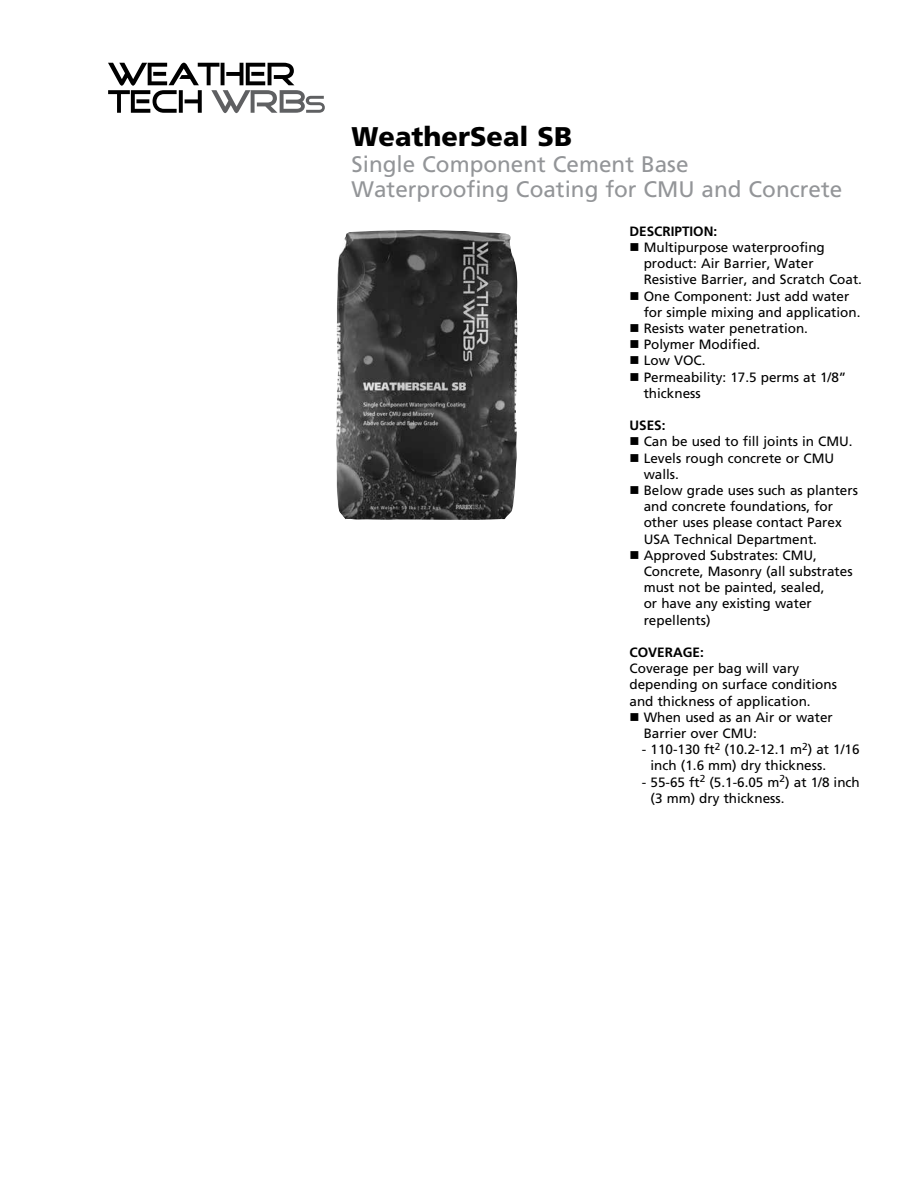
<style>
.page{position:relative;width:918px;height:1188px;background:#fff}
.page>*{position:absolute;margin:0;border:0;box-sizing:border-box;transform-origin:0 0}
.t1{font:900 27px "Frutiger LT Std";color:#000}
.t2{font:22.5px/25.5px "Frutiger LT Std";color:#939598}
.t3{font:13.5px/16.2px "Frutiger LT Std";color:#000}
.t4{font:700 13.5px "Frutiger LT Std";color:#000}
</style>
<div class="page">
<svg style="left:108px;top:63px;width:217px;height:50px"></svg>
<img style="left:336px;top:230px;width:182px;height:290px">
<h1 class="t1" style="left:352px;top:120px;width:222px">WeatherSeal SB</h1>
<h2 class="t2" style="left:352px;top:151px;width:492px">Single Component Cement Base<br>Waterproofing Coating for CMU and Concrete</h2>
<p class="t4" style="left:630px;top:223px;width:89px">DESCRIPTION:</p>
<p class="t3" style="left:644px;top:239px;width:220px;text-indent:-14px">■ Multipurpose waterproofing product: Air Barrier, Water<br>Resistive Barrier, and Scratch Coat.</p>
<p class="t3" style="left:644px;top:288px;width:218px;text-indent:-14px">■ One Component: Just add water for simple mixing and application.</p>
<p class="t3" style="left:630px;top:320px;width:180px">■ Resists water penetration.</p>
<p class="t3" style="left:630px;top:337px;width:132px">■ Polymer Modified.</p>
<p class="t3" style="left:630px;top:353px;width:78px">■ Low VOC.</p>
<p class="t3" style="left:644px;top:369px;width:204px;text-indent:-14px">■ Permeability: 17.5 perms at 1/8” thickness</p>
<p class="t4" style="left:630px;top:418px;width:38px">USES:</p>
<p class="t3" style="left:630px;top:434px;width:225px">■ Can be used to fill joints in CMU.</p>
<p class="t3" style="left:644px;top:450px;width:192px;text-indent:-14px">■ Levels rough concrete or CMU walls.</p>
<p class="t3" style="left:644px;top:482px;width:216px;text-indent:-14px">■ Below grade uses such as planters and concrete foundations, for other uses please contact Parex<br>USA Technical Department.</p>
<p class="t3" style="left:644px;top:547px;width:210px;text-indent:-14px">■ Approved Substrates: CMU,<br>Concrete, Masonry (all substrates must not be painted, sealed,<br>or have any existing water repellents)</p>
<p class="t4" style="left:630px;top:644px;width:76px">COVERAGE:</p>
<p class="t3" style="left:630px;top:661px;width:209px">Coverage per bag will vary depending on surface conditions and thickness of application.</p>
<p class="t3" style="left:644px;top:709px;width:191px;text-indent:-14px">■ When used as an Air or water<br>Barrier over CMU:</p>
<p class="t3" style="left:651px;top:742px;width:210px;text-indent:-9px">- 110-130 ft<sup>2</sup> (10.2-12.1 m<sup>2</sup>) at 1/16 inch (1.6 mm) dry thickness.</p>
<p class="t3" style="left:651px;top:774px;width:211px;text-indent:-9px">- 55-65 ft<sup>2</sup> (5.1-6.05 m<sup>2</sup>) at 1/8 inch (3 mm) dry thickness.</p>
</div>
